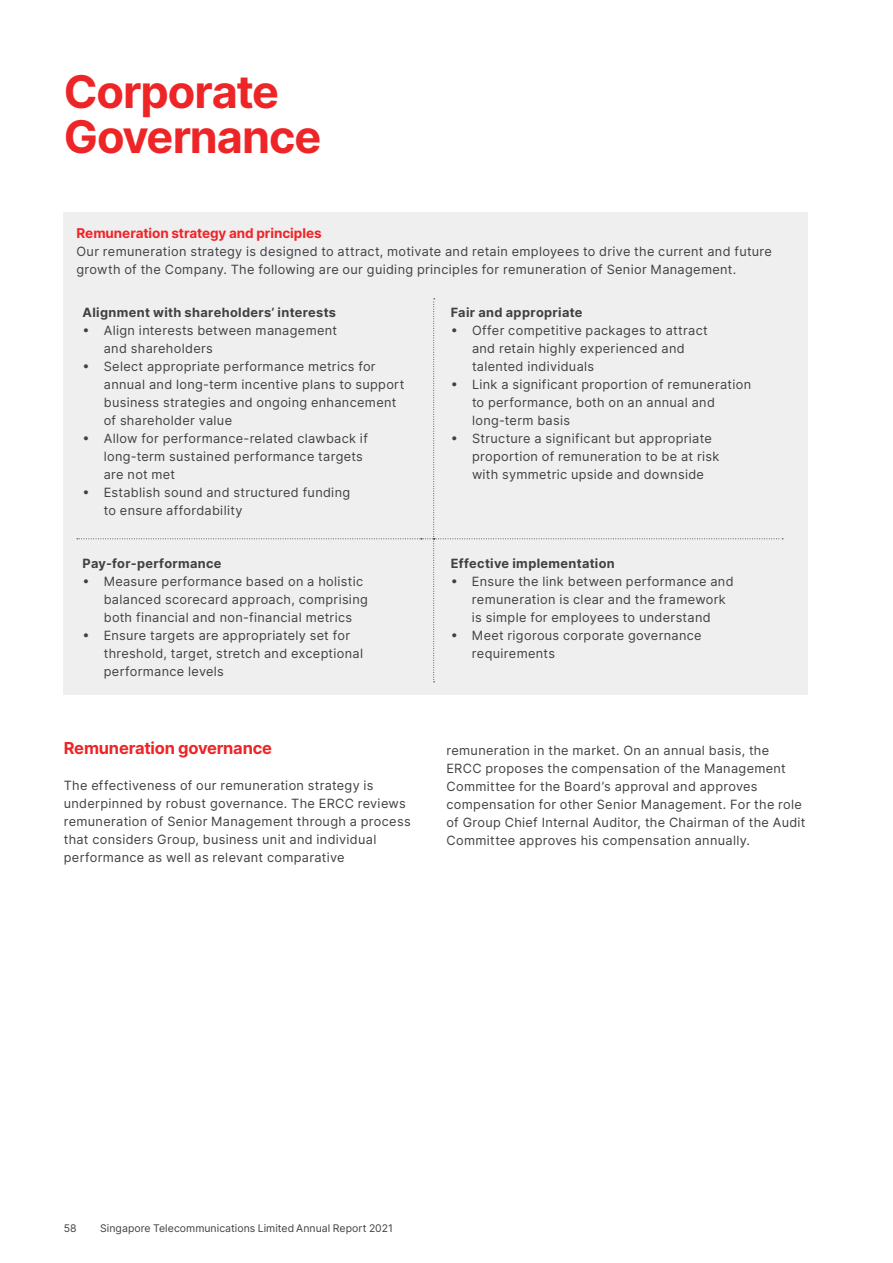
<style>
.page{position:relative;width:893px;height:1263px;background:#fff}
.page>*{position:absolute;margin:0;border:0;box-sizing:border-box;transform-origin:0 0}
.t1{font:700 45px/45px "Inter";letter-spacing:-.025em;color:#ee2527}
.t2{font:700 16.5px "Inter";letter-spacing:-.015em;color:#ee2527}
.t3{font:700 13.5px "Inter";letter-spacing:-.005em;color:#ee2527}
.t4{font:12.75px/18px "Inter";letter-spacing:.025em;color:#414042}
.t5{font:700 12.75px "Inter";letter-spacing:.025em;color:#414042}
.t6{font:10.5px "Inter";letter-spacing:.005em;color:#414042}
</style>
<div class="page">
<div style="left:64px;top:213px;width:744px;height:482px;background:#efeff0"></div>
<svg style="left:77px;top:298px;width:706px;height:384px"></svg>
<h1 class="t1" style="left:64px;top:68px;width:259px">Corporate<br>Governance</h1>
<p class="t3" style="left:77px;top:224px;width:247px">Remuneration strategy and principles</p>
<p class="t4" style="left:77px;top:243px;width:697px">Our remuneration strategy is designed to attract, motivate and retain employees to drive the current and future growth of the Company. The following are our guiding principles for remuneration of Senior Management.</p>
<p class="t5" style="left:83px;top:303px;width:255px">Alignment with shareholders’ interests</p>
<p class="t4" style="left:104px;top:321px;width:235px;text-indent:-21px">• Align interests between management and shareholders</p>
<p class="t4" style="left:104px;top:357px;width:302px;text-indent:-21px">• Select appropriate performance metrics for annual and long-term incentive plans to support business strategies and ongoing enhancement of shareholder value</p>
<p class="t4" style="left:104px;top:429px;width:266px;text-indent:-21px">• Allow for performance-related clawback if long-term sustained performance targets are not met</p>
<p class="t4" style="left:104px;top:483px;width:248px;text-indent:-21px">• Establish sound and structured funding to ensure affordability</p>
<p class="t5" style="left:451px;top:303px;width:133px">Fair and appropriate</p>
<p class="t4" style="left:472px;top:321px;width:237px;text-indent:-21px">• Offer competitive packages to attract and retain highly experienced and talented individuals</p>
<p class="t4" style="left:472px;top:375px;width:281px;text-indent:-21px">• Link a significant proportion of remuneration to performance, both on an annual and long-term basis</p>
<p class="t4" style="left:472px;top:429px;width:249px;text-indent:-21px">• Structure a significant but appropriate proportion of remuneration to be at risk with symmetric upside and downside</p>
<p class="t5" style="left:83px;top:554px;width:141px">Pay-for-performance</p>
<p class="t4" style="left:104px;top:572px;width:266px;text-indent:-21px">• Measure performance based on a holistic balanced scorecard approach, comprising both financial and non-financial metrics</p>
<p class="t4" style="left:104px;top:626px;width:261px;text-indent:-21px">• Ensure targets are appropriately set for threshold, target, stretch and exceptional performance levels</p>
<p class="t2" style="left:64px;top:736px;width:210px">Remuneration governance</p>
<p class="t4" style="left:64px;top:776px;width:348px">The effectiveness of our remuneration strategy is underpinned by robust governance. The ERCC reviews remuneration of Senior Management through a process that considers Group, business unit and individual performance as well as relevant comparative</p>
<p class="t5" style="left:451px;top:554px;width:166px">Effective implementation</p>
<p class="t4" style="left:472px;top:572px;width:263px;text-indent:-21px">• Ensure the link between performance and remuneration is clear and the framework is simple for employees to understand</p>
<p class="t4" style="left:472px;top:626px;width:231px;text-indent:-21px">• Meet rigorous corporate governance requirements</p>
<p class="t4" style="left:446px;top:741px;width:361px">remuneration in the market. On an annual basis, the ERCC proposes the compensation of the Management Committee for the Board’s approval and approves compensation for other Senior Management. For the role of Group Chief Internal Auditor, the Chairman of the Audit Committee approves his compensation annually.</p>
<p class="t6" style="left:64px;top:1220px;width:14px">58</p>
<p class="t6" style="left:100px;top:1220px;width:294px">Singapore Telecommunications Limited Annual Report 2021</p>
</div>
